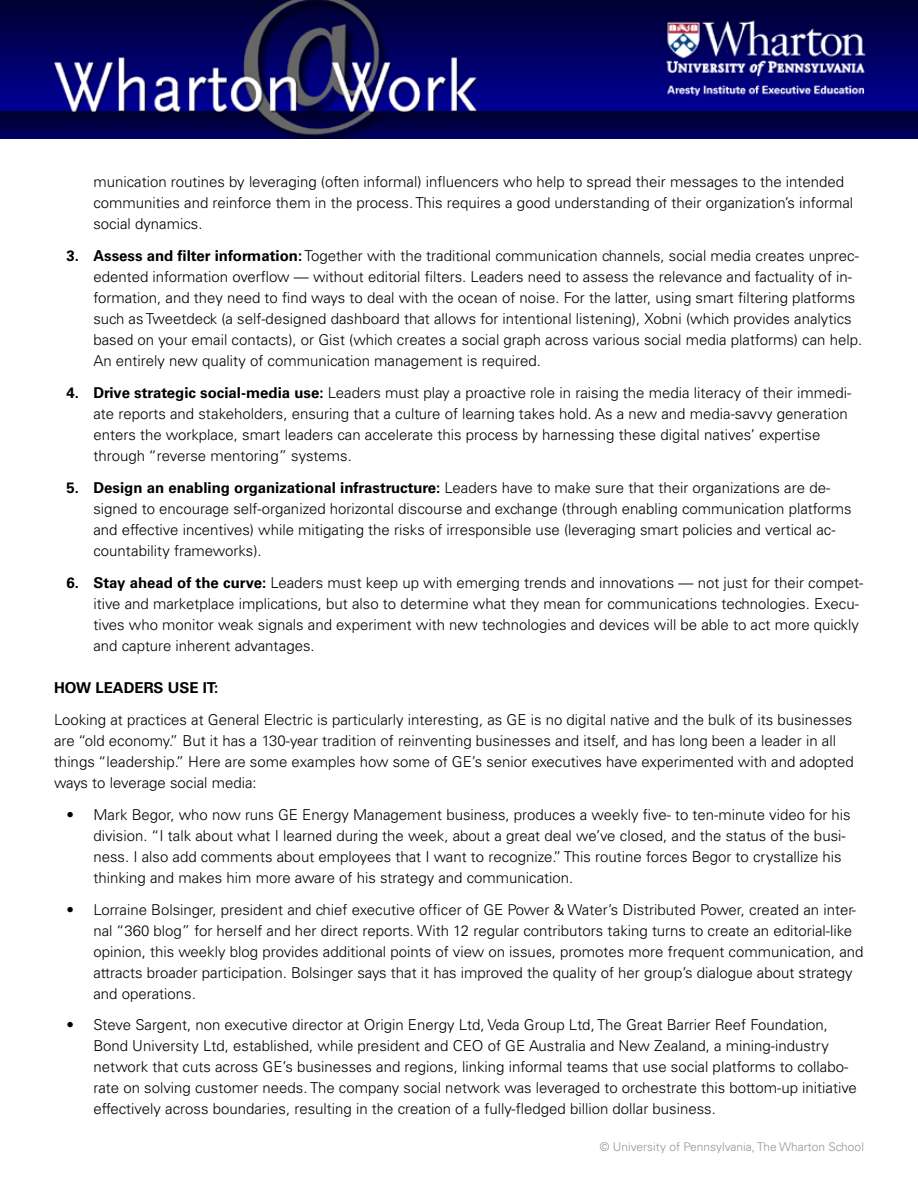
<style>
.page{position:relative;width:918px;height:1188px;background:#fff}
.page>*{position:absolute;margin:0;border:0;box-sizing:border-box;transform-origin:0 0}
.t1{font:300 15px/21px "Univers";color:#000}
.t2{font:700 15px "Univers";color:#000}
.t3{font:300 12px "Univers";color:#939598}
.s1{font-weight:700}
</style>
<div class="page">
<img style="left:0;top:0;width:918px;height:138px">
<p class="t1" style="left:93px;top:172px;width:761px">munication routines by leveraging (often informal) influencers who help to spread their messages to the intended communities and reinforce them in the process. This requires a good understanding of their organization’s informal social dynamics.</p>
<p class="t1" style="left:93px;top:245px;width:770px;text-indent:-27px"><span class="s1">3. Assess and filter information:</span> Together with the traditional communication channels, social media creates unprec&shy;edented information overflow — without editorial filters. Leaders need to assess the relevance and factuality of in&shy;formation, and they need to find ways to deal with the ocean of noise. For the latter, using smart filtering platforms such as Tweetdeck (a self-designed dashboard that allows for intentional listening), Xobni (which provides analytics based on your email contacts), or Gist (which creates a social graph across various social media platforms) can help.<br>An entirely new quality of communication management is required.</p>
<p class="t1" style="left:93px;top:382px;width:759px;text-indent:-27px"><span class="s1">4. Drive strategic social-media use:</span> Leaders must play a proactive role in raising the media literacy of their immedi&shy;ate reports and stakeholders, ensuring that a culture of learning takes hold. As a new and media-savvy generation enters the workplace, smart leaders can accelerate this process by harnessing these digital natives’ expertise through “reverse mentoring” systems.</p>
<p class="t1" style="left:93px;top:477px;width:760px;text-indent:-27px"><span class="s1">5. Design an enabling organizational infrastructure:</span> Leaders have to make sure that their organizations are de&shy;signed to encourage self-organized horizontal discourse and exchange (through enabling communication platforms and effective incentives) while mitigating the risks of irresponsible use (leveraging smart policies and vertical ac&shy;countability frameworks).</p>
<p class="t1" style="left:93px;top:572px;width:771px;text-indent:-27px"><span class="s1">6. Stay ahead of the curve:</span> Leaders must keep up with emerging trends and innovations — not just for their compet&shy;itive and marketplace implications, but also to determine what they mean for communications technologies. Execu&shy;tives who monitor weak signals and experiment with new technologies and devices will be able to act more quickly and capture inherent advantages.</p>
<p class="t2" style="left:54px;top:679px;width:166px">HOW LEADERS USE IT:</p>
<p class="t1" style="left:54px;top:709px;width:801px">Looking at practices at General Electric is particularly interesting, as GE is no digital native and the bulk of its businesses are “old economy.” But it has a 130-year tradition of reinventing businesses and itself, and has long been a leader in all things “leadership.” Here are some examples how some of GE’s senior executives have experimented with and adopted ways to leverage social media:</p>
<p class="t1" style="left:93px;top:804px;width:759px;text-indent:-27px">• Mark Begor, who now runs GE Energy Management business, produces a weekly five- to ten-minute video for his division. “I talk about what I learned during the week, about a great deal we’ve closed, and the status of the busi&shy;ness. I also add comments about employees that I want to recognize.” This routine forces Begor to crystallize his thinking and makes him more aware of his strategy and communication.</p>
<p class="t1" style="left:93px;top:899px;width:772px;text-indent:-27px">• Lorraine Bolsinger, president and chief executive officer of GE Power &amp; Water’s Distributed Power, created an inter&shy;nal “360 blog” for herself and her direct reports. With 12 regular contributors taking turns to create an editorial-like opinion, this weekly blog provides additional points of view on issues, promotes more frequent communication, and attracts broader participation. Bolsinger says that it has improved the quality of her group’s dialogue about strategy and operations.</p>
<p class="t1" style="left:93px;top:1015px;width:765px;text-indent:-27px">• Steve Sargent, non executive director at Origin Energy Ltd, Veda Group Ltd, The Great Barrier Reef Foundation, Bond University Ltd, established, while president and CEO of GE Australia and New Zealand, a mining-industry network that cuts across GE’s businesses and regions, linking informal teams that use social platforms to collabo&shy;rate on solving customer needs. The company social network was leveraged to orchestrate this bottom-up initiative effectively across boundaries, resulting in the creation of a fully-fledged billion dollar business.</p>
<p class="t3" style="left:600px;top:1140px;width:266px">© University of Pennsylvania, The Wharton School</p>
</div>
